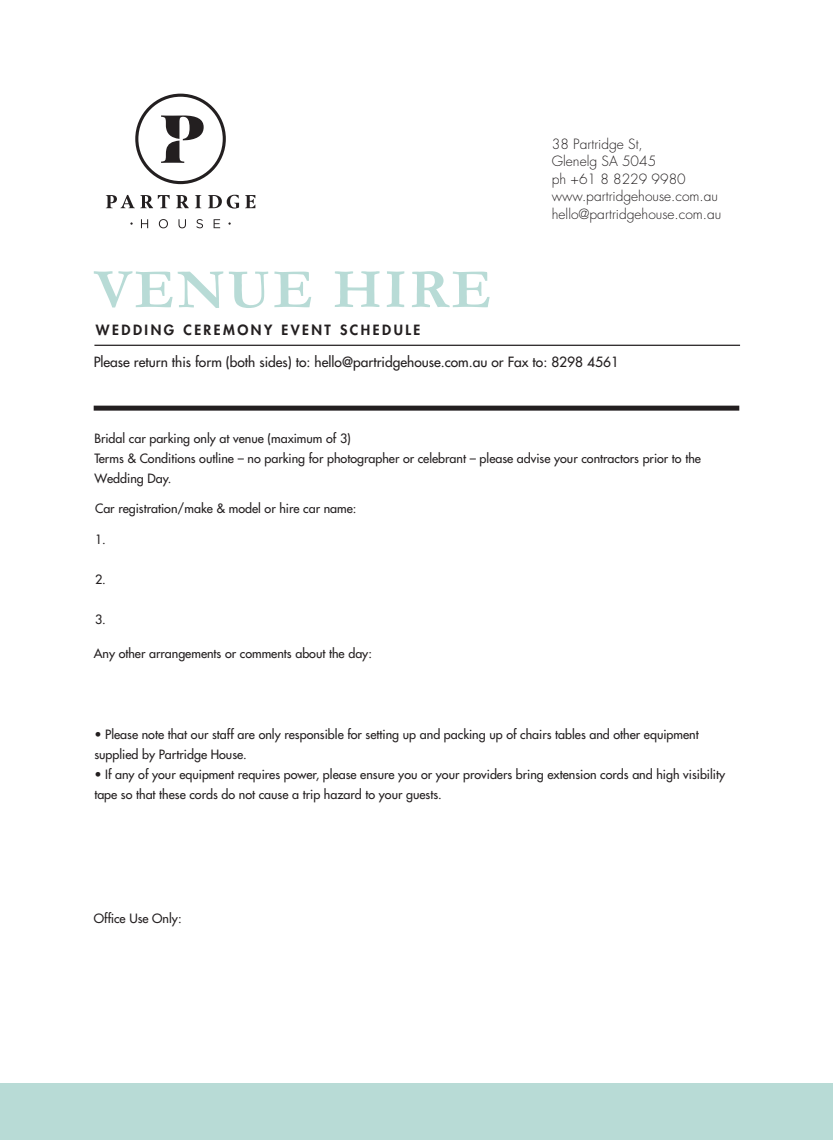
<style>
.page{position:relative;width:833px;height:1141px;background:#fff}
.page>*{position:absolute;margin:0;border:0;box-sizing:border-box;transform-origin:0 0}
.t1{font:700 56.25px "Garamond";letter-spacing:.05em;color:#b8dbd6}
.t2{font:300 13.75px "Futura Std";color:#231f20}
.t3{font:500 13.75px "Futura Std";color:#231f20}
.Info{font:800 13.75px "Futura Std";letter-spacing:.175em;color:#231f20}
.t4{font:500 12.5px/20px "Futura Std";color:#231f20}
</style>
<div class="page">
<div style="left:0;top:1083px;width:832px;height:56px;background:#b8dbd6"></div>
<hr style="left:94px;top:344px;width:645px;height:2px;background:#231f20">
<div style="left:94px;top:405px;width:644px;height:5px;background:#231f20"></div>
<svg style="left:135px;top:94px;width:91px;height:90px"></svg>
<svg style="left:141px;top:219px;width:7px;height:9px"></svg>
<svg style="left:159px;top:219px;width:9px;height:9px"></svg>
<svg style="left:178px;top:219px;width:8px;height:9px"></svg>
<svg style="left:196px;top:219px;width:7px;height:9px"></svg>
<svg style="left:213px;top:219px;width:7px;height:9px"></svg>
<svg style="left:106px;top:195px;width:63px;height:13px"></svg>
<svg style="left:176px;top:195px;width:13px;height:13px"></svg>
<svg style="left:195px;top:195px;width:6px;height:13px"></svg>
<svg style="left:208px;top:195px;width:31px;height:13px"></svg>
<svg style="left:245px;top:195px;width:10px;height:13px"></svg>
<p class="t1" style="left:94px;top:251px;width:398px">VENUE HIRE</p>
<p class="t2" style="left:551px;top:135px;width:92px">38 Partridge St,</p>
<p class="t2" style="left:551px;top:153px;width:106px">Glenelg SA 5045</p>
<p class="t2" style="left:551px;top:170px;width:135px">ph +61 8 8229 9980</p>
<p class="t2" style="left:551px;top:188px;width:168px">www.partridgehouse.com.au</p>
<p class="t2" style="left:551px;top:205px;width:171px">hello@partridgehouse.com.au</p>
<p class="Info" style="left:96px;top:321px;width:326px">WEDDING CEREMONY EVENT SCHEDULE</p>
<p class="t3" style="left:94px;top:353px;width:526px">Please return this form (both sides) to: hello@partridgehouse.com.au or Fax to: 8298 4561</p>
<p class="t4" style="left:94px;top:428px;width:607px">Bridal car parking only at venue (maximum of 3)<br>Terms &amp; Conditions outline – no parking for photographer or celebrant – please advise your contractors prior to the<br>Wedding Day.</p>
<p class="t4" style="left:95px;top:498px;width:263px">Car registration/make &amp; model or hire car name:</p>
<p class="t4" style="left:95px;top:529px;width:12px">1.</p>
<p class="t4" style="left:95px;top:569px;width:12px">2.</p>
<p class="t4" style="left:95px;top:609px;width:12px">3.</p>
<p class="t4" style="left:94px;top:643px;width:279px">Any other arrangements or comments about the day:</p>
<p class="t4" style="left:94px;top:724px;width:605px">• Please note that our staff are only responsible for setting up and packing up of chairs tables and other equipment supplied by Partridge House.</p>
<p class="t4" style="left:94px;top:764px;width:632px">• If any of your equipment requires power, please ensure you or your providers bring extension cords and high visibility tape so that these cords do not cause a trip hazard to your guests.</p>
<p class="t4" style="left:94px;top:908px;width:89px">Office Use Only:</p>
</div>
